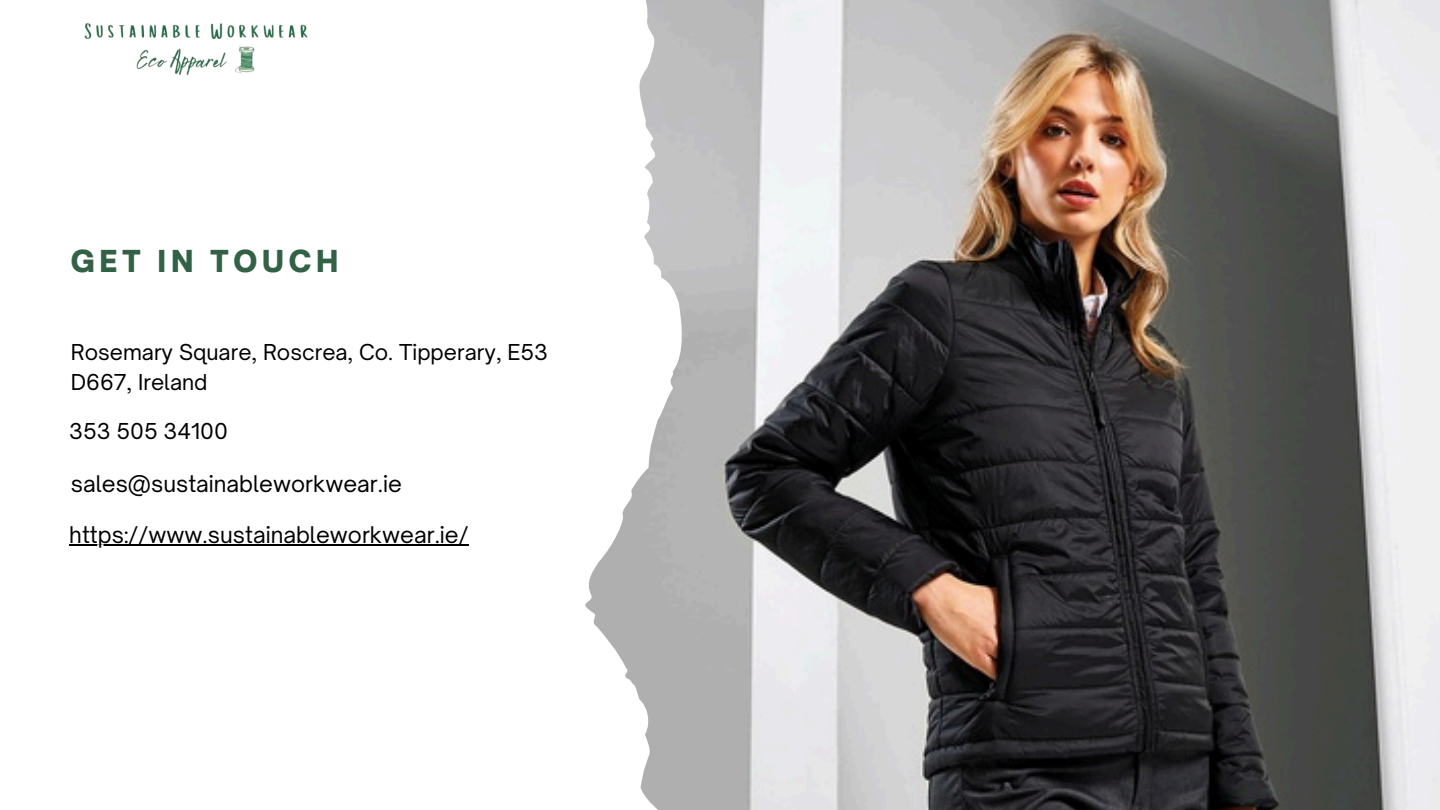
<style>
.page{position:relative;width:1440px;height:810px;background:#fff}
.page>*{position:absolute;margin:0;border:0;box-sizing:border-box;transform-origin:0 0}
.t1{font:900 29px "Open Sauce One";letter-spacing:.165em;color:#326145}
.t2{font:22px "Open Sauce One";color:#000}
.t3{font:21px/29.2px "Open Sauce One";color:#000}
</style>
<div class="page">
<img style="left:585px;top:0;width:855px;height:810px">
<img style="left:84px;top:23px;width:224px;height:53px">
<hr style="left:69px;top:545px;width:400px;height:1px;background:#000">
<p class="t1" style="left:71px;top:243px;width:269px">GET IN TOUCH</p>
<p class="t3" style="left:71px;top:338px;width:479px">Rosemary Square, Roscrea, Co. Tipperary, E53<br>D667, Ireland</p>
<p class="t3" style="left:69px;top:417px;width:160px">353 505 34100</p>
<p class="t2" style="left:71px;top:470px;width:333px">sales@sustainableworkwear.ie</p>
<p class="t2" style="left:69px;top:521px;width:401px">https://www.sustainableworkwear.ie/</p>
</div>
